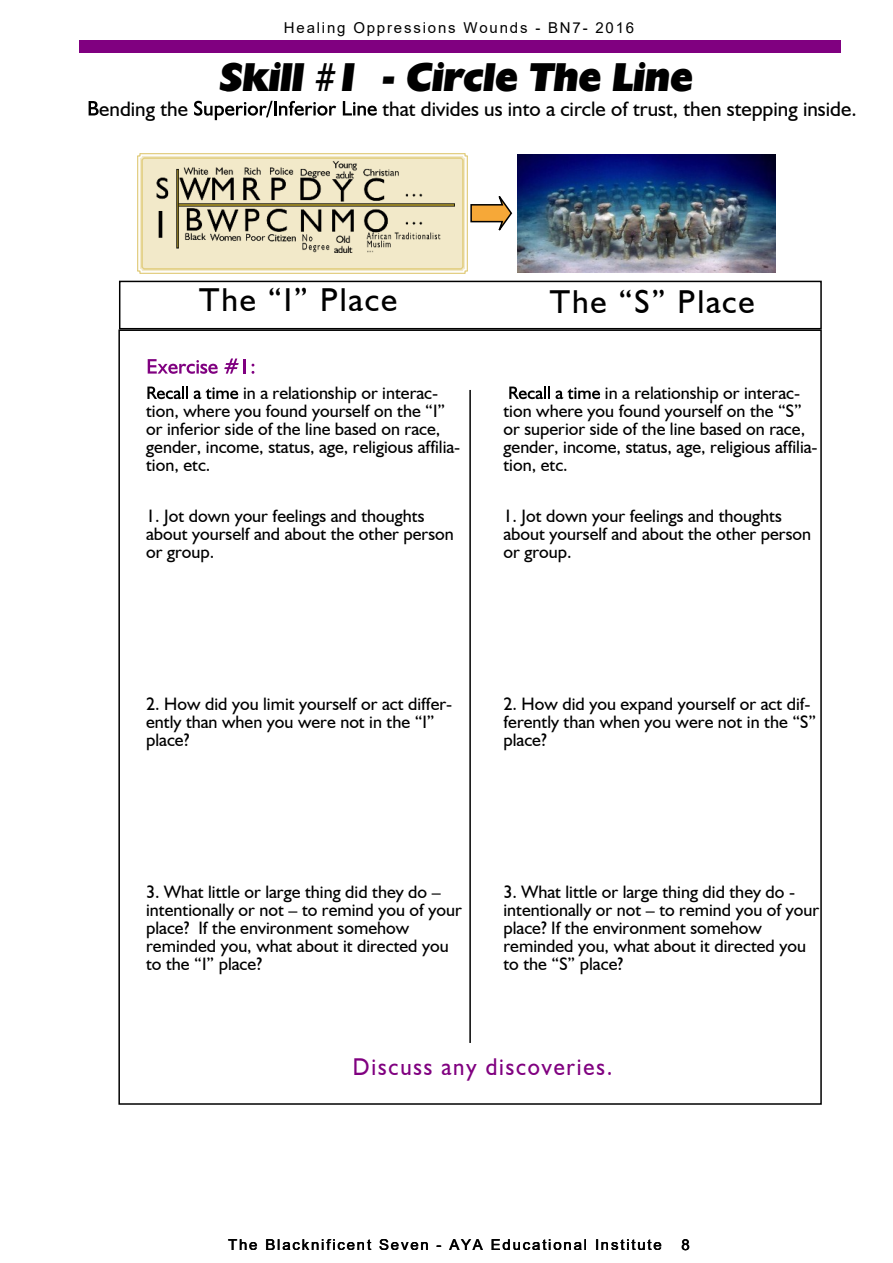
<style>
.page{position:relative;width:893px;height:1263px;background:#fff}
.page>*{position:absolute;margin:0;border:0;box-sizing:border-box;transform-origin:0 0}
.t1{font:italic 38.7px "Chanson Heavy SF Bold";color:#000}
.t2{font:33.15px "Humanist 521 BT";letter-spacing:.055em;color:#000}
.t3{font:24.3px "Humanist 521 BT";letter-spacing:.08em;color:#800080;scale:.93 1}
.t4{font:21px "Humanist 521 BT";color:#000}
.t5{font:18px/18px "Humanist 521 BT";color:#000}
.t6{font:15px "Arial";letter-spacing:.12em;color:#000}
</style>
<div class="page">
<div style="left:119px;top:281px;width:703px;height:48px;background:#fff;border:2px solid #000"></div>
<svg style="left:89px;top:101px;width:10px;height:14px"></svg>
<svg style="left:194px;top:101px;width:142px;height:19px"></svg>
<svg style="left:343px;top:101px;width:34px;height:15px"></svg>
<svg style="left:148px;top:359px;width:70px;height:15px"></svg>
<svg style="left:224px;top:358px;width:22px;height:16px"></svg>
<svg style="left:252px;top:364px;width:2px;height:10px"></svg>
<svg style="left:147px;top:387px;width:41px;height:12px"></svg>
<svg style="left:194px;top:387px;width:44px;height:12px"></svg>
<svg style="left:509px;top:387px;width:41px;height:12px"></svg>
<svg style="left:556px;top:387px;width:44px;height:12px"></svg>
<img style="left:518px;top:154px;width:258px;height:118px">
<img style="left:138px;top:153px;width:329px;height:120px">
<hr style="left:469px;top:390px;width:2px;height:653px;background:#000">
<div style="left:79px;top:40px;width:762px;height:13px;background:#800080"></div>
<svg style="left:470px;top:196px;width:43px;height:35px"></svg>
<p class="t6" style="left:284px;top:22px;width:352px">Healing Oppressions Wounds - BN7- 2016</p>
<h1 class="t1" style="left:218px;top:62px;width:475px">Skill #1 - Circle The Line</h1>
<p class="t4" style="left:99px;top:100px;width:90px">ending the</p>
<p class="t4" style="left:382px;top:100px;width:476px">that divides us into a circle of trust, then stepping inside.</p>
<h2 class="t2" style="left:199px;top:286px;width:199px">The “I” Place</h2>
<h2 class="t2" style="left:550px;top:288px;width:206px">The “S” Place</h2>
<p class="t5" style="left:146px;top:385px;width:316px;text-indent:97px">in a relationship or interac&shy;tion, where you found yourself on the “I” or inferior side of the line based on race, gender, income, status, age, religious affilia&shy;tion, etc.</p>
<p class="t5" style="left:146px;top:508px;width:309px">1. Jot down your feelings and thoughts about yourself and about the other person or group.</p>
<p class="t5" style="left:503px;top:385px;width:316px;text-indent:101px">in a relationship or interac&shy;tion where you found yourself on the “S” or superior side of the line based on race, gender, income, status, age, religious affilia&shy;tion, etc.</p>
<p class="t5" style="left:503px;top:508px;width:309px">1. Jot down your feelings and thoughts about yourself and about the other person or group.</p>
<p class="t5" style="left:146px;top:696px;width:308px">2. How did you limit yourself or act differ&shy;ently than when you were not in the “I” place?</p>
<p class="t5" style="left:503px;top:696px;width:314px">2. How did you expand yourself or act dif&shy;ferently than when you were not in the “S” place?</p>
<p class="t5" style="left:146px;top:885px;width:317px">3. What little or large thing did they do – intentionally or not – to remind you of your place? If the environment somehow reminded you, what about it directed you to the “I” place?</p>
<p class="t5" style="left:503px;top:885px;width:317px">3. What little or large thing did they do - intentionally or not – to remind you of your place? If the environment somehow reminded you, what about it directed you to the “S” place?</p>
<h3 class="t3" style="left:353px;top:1056px;width:281px">Discuss any discoveries.</h3>
<p class="t6" style="left:228px;top:1239px;width:435px">The Blacknificent Seven - AYA Educational Institute</p>
<p class="t6" style="left:682px;top:1239px;width:10px">8</p>
</div>
